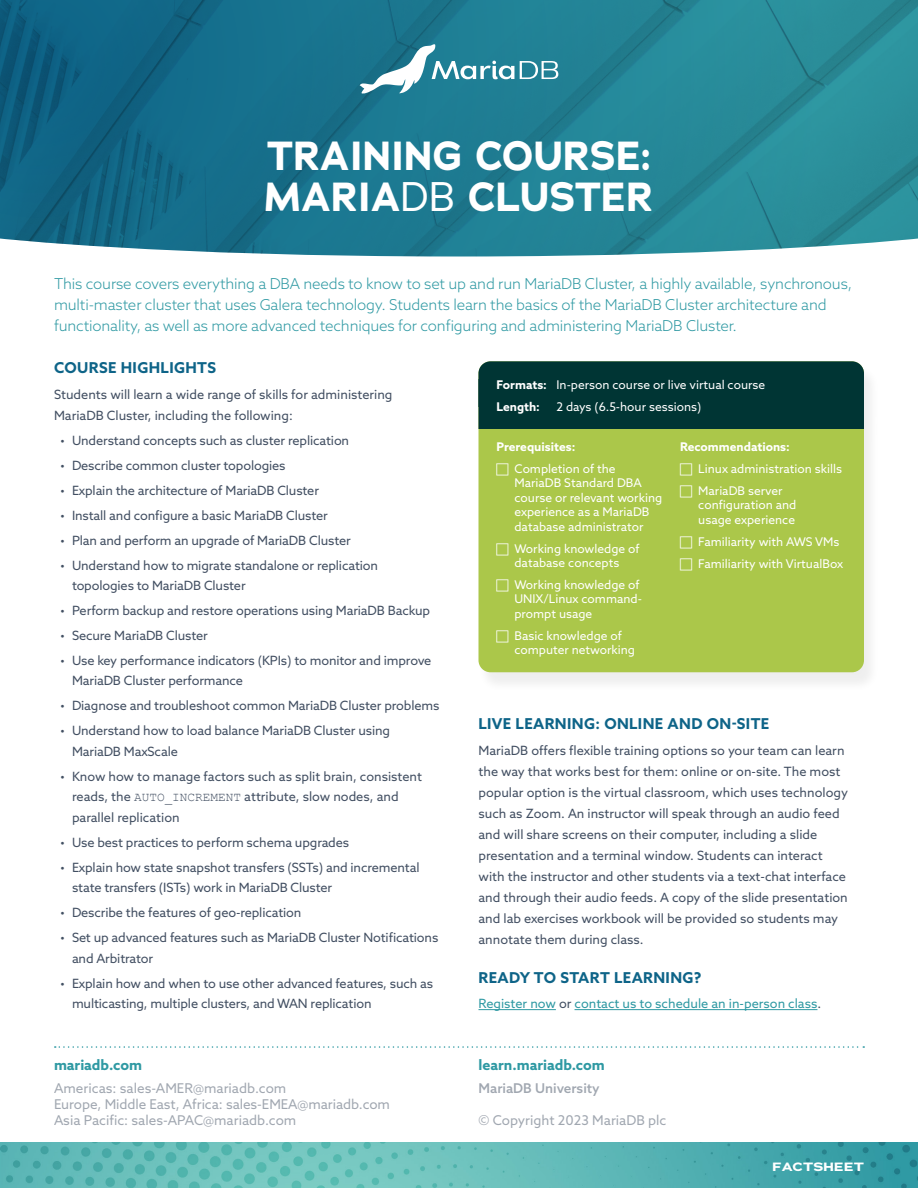
<style>
.page{position:relative;width:918px;height:1188px;background:#fff}
.page>*{position:absolute;margin:0;border:0;box-sizing:border-box;transform-origin:0 0}
.t1{font:700 40.5px/40.5px "Adrianna";letter-spacing:.005em;color:#fff}
.t2{font:300 15px/21px "Azo Sans";letter-spacing:-.01em;color:#2f99a3}
.t3{font:700 15px "Azo Sans";letter-spacing:.025em;color:#0e6488}
.t4{font:700 14.25px "Azo Sans";color:#2f99a3}
.t5{font:13.5px/16.2px "Azo Sans";color:#424f62}
.t6{font:500 13.5px "Azo Sans";color:#424f62}
.t7{font:12.75px/21px "Azo Sans";letter-spacing:-.01em;color:#424f62}
.t8{font:12.75px "Azo Sans";color:#2f99a3}
.t9{font:12px/14.4px "Azo Sans";color:#fff}
.t10{font:700 12px "Azo Sans";color:#fff}
.t11{font:700 12px "Adrianna Extended";letter-spacing:.015em;color:#fff}
.s1{font-weight:400}
.s2{font-family:"Courier New"}
.s3{font-weight:700}
.s4{color:#424f62}
</style>
<div class="page">
<img style="left:0;top:1143px;width:918px;height:45px">
<img style="left:0;top:0;width:918px;height:256px">
<svg style="left:520px;top:61px;width:38px;height:18px"></svg>
<svg style="left:360px;top:44px;width:154px;height:50px"></svg>
<svg style="left:55px;top:1046px;width:809px;height:2px"></svg>
<hr style="left:478px;top:1009px;width:78px;height:1px;background:#2f99a3">
<hr style="left:575px;top:1009px;width:242px;height:1px;background:#2f99a3">
<div style="left:477px;top:364px;width:403px;height:328px;background:#f5f5f5"></div>
<div style="left:478px;top:361px;width:386px;height:311px;background:#abc74a;border-radius:12px"></div>
<div style="left:478px;top:361px;width:386px;height:45px;background:#003534"></div>
<div style="left:478px;top:379px;width:386px;height:49px;background:#003534"></div>
<h1 class="t1" style="left:265px;top:136px;width:390px">TRAINING COURSE:<br>MARIA<span class="s1">DB</span> CLUSTER</h1>
<p class="t2" style="left:54px;top:273px;width:800px">This course covers everything a DBA needs to know to set up and run MariaDB Cluster, a highly available, synchronous, multi-master cluster that uses Galera technology. Students learn the basics of the MariaDB Cluster architecture and functionality, as well as more advanced techniques for configuring and administering MariaDB Cluster.</p>
<p class="t3" style="left:54px;top:358px;width:164px">COURSE HIGHLIGHTS</p>
<p class="t7" style="left:54px;top:384px;width:340px">Students will learn a wide range of skills for administering<br>MariaDB Cluster, including the following:</p>
<p class="t7" style="left:60px;top:429px;width:291px">• Understand concepts such as cluster replication</p>
<p class="t7" style="left:60px;top:454px;width:227px">• Describe common cluster topologies</p>
<p class="t7" style="left:60px;top:479px;width:261px">• Explain the architecture of MariaDB Cluster</p>
<p class="t7" style="left:60px;top:504px;width:269px">• Install and configure a basic MariaDB Cluster</p>
<p class="t7" style="left:60px;top:529px;width:292px">• Plan and perform an upgrade of MariaDB Cluster</p>
<p class="t7" style="left:72px;top:555px;width:308px;line-height:20.5px;text-indent:-12px">• Understand how to migrate standalone or replication topologies to MariaDB Cluster</p>
<p class="t7" style="left:60px;top:600px;width:372px">• Perform backup and restore operations using MariaDB Backup</p>
<p class="t7" style="left:60px;top:625px;width:149px">• Secure MariaDB Cluster</p>
<p class="t7" style="left:72px;top:650px;width:361px;line-height:20.5px;text-indent:-12px">• Use key performance indicators (KPIs) to monitor and improve<br>MariaDB Cluster performance</p>
<p class="t7" style="left:60px;top:695px;width:381px">• Diagnose and troubleshoot common MariaDB Cluster problems</p>
<p class="t7" style="left:72px;top:720px;width:320px;line-height:20.5px;text-indent:-12px">• Understand how to load balance MariaDB Cluster using<br>MariaDB MaxScale</p>
<p class="t7" style="left:72px;top:766px;width:352px;line-height:20.5px;text-indent:-12px">• Know how to manage factors such as split brain, consistent reads, the <span class="s2">AUTO_INCREMENT</span> attribute, slow nodes, and parallel replication</p>
<p class="t7" style="left:60px;top:832px;width:291px">• Use best practices to perform schema upgrades</p>
<p class="t7" style="left:72px;top:857px;width:349px;line-height:20.5px;text-indent:-12px">• Explain how state snapshot transfers (SSTs) and incremental state transfers (ISTs) work in MariaDB Cluster</p>
<p class="t7" style="left:60px;top:902px;width:243px">• Describe the features of geo-replication</p>
<p class="t7" style="left:72px;top:927px;width:368px;line-height:20.5px;text-indent:-12px">• Set up advanced features such as MariaDB Cluster Notifications and Arbitrator</p>
<p class="t7" style="left:72px;top:973px;width:363px;line-height:20.5px;text-indent:-12px">• Explain how and when to use other advanced features, such as multicasting, multiple clusters, and WAN replication</p>
<p class="t9" style="left:496px;top:373px;width:270px;line-height:21.9px"><span class="s3">Formats:</span> In-person course or live virtual course<br><span class="s3">Length:</span></p>
<p class="t9" style="left:556px;top:399px;width:146px">2 days (6.5-hour sessions)</p>
<p class="t10" style="left:496px;top:439px;width:80px">Prerequisites:</p>
<p class="t9" style="left:514px;top:461px;width:149px">Completion of the<br>MariaDB Standard DBA course or relevant working experience as a MariaDB database administrator</p>
<p class="t9" style="left:514px;top:541px;width:127px">Working knowledge of database concepts</p>
<p class="t9" style="left:514px;top:577px;width:129px">Working knowledge of<br>UNIX/Linux command&shy;prompt usage</p>
<p class="t9" style="left:514px;top:628px;width:122px">Basic knowledge of computer networking</p>
<p class="t10" style="left:680px;top:439px;width:111px">Recommendations:</p>
<p class="t9" style="left:698px;top:458px;width:145px;line-height:21.9px">Linux administration skills<br>MariaDB server</p>
<p class="t9" style="left:698px;top:498px;width:100px">configuration and usage experience</p>
<p class="t9" style="left:698px;top:530px;width:146px;line-height:21.9px">Familiarity with AWS VMs<br>Familiarity with VirtualBox</p>
<p class="t3" style="left:478px;top:714px;width:292px">LIVE LEARNING: ONLINE AND ON-SITE</p>
<p class="t7" style="left:478px;top:739px;width:371px">MariaDB offers flexible training options so your team can learn the way that works best for them: online or on-site. The most popular option is the virtual classroom, which uses technology such as Zoom. An instructor will speak through an audio feed and will share screens on their computer, including a slide presentation and a terminal window. Students can interact with the instructor and other students via a text-chat interface and through their audio feeds. A copy of the slide presentation and lab exercises workbook will be provided so students may annotate them during class.</p>
<p class="t3" style="left:478px;top:967px;width:225px">READY TO START LEARNING?</p>
<p class="t8" style="left:478px;top:995px;width:344px">Register now <span class="s4">or</span> contact us to schedule an in-person class<span class="s4">.</span></p>
<p class="t4" style="left:54px;top:1056px;width:90px">mariadb.com</p>
<p class="t4" style="left:478px;top:1056px;width:128px">learn.mariadb.com</p>
<p class="t5" style="left:54px;top:1080px;width:338px">Americas: sales-AMER@mariadb.com<br>Europe, Middle East, Africa: sales-EMEA@mariadb.com<br>Asia Pacific: sales-APAC@mariadb.com</p>
<p class="t6" style="left:478px;top:1079px;width:123px">MariaDB University</p>
<p class="t5" style="left:478px;top:1112px;width:190px">© Copyright 2023 MariaDB plc</p>
<p class="t11" style="left:772px;top:1159px;width:93px">FACTSHEET</p>
</div>
